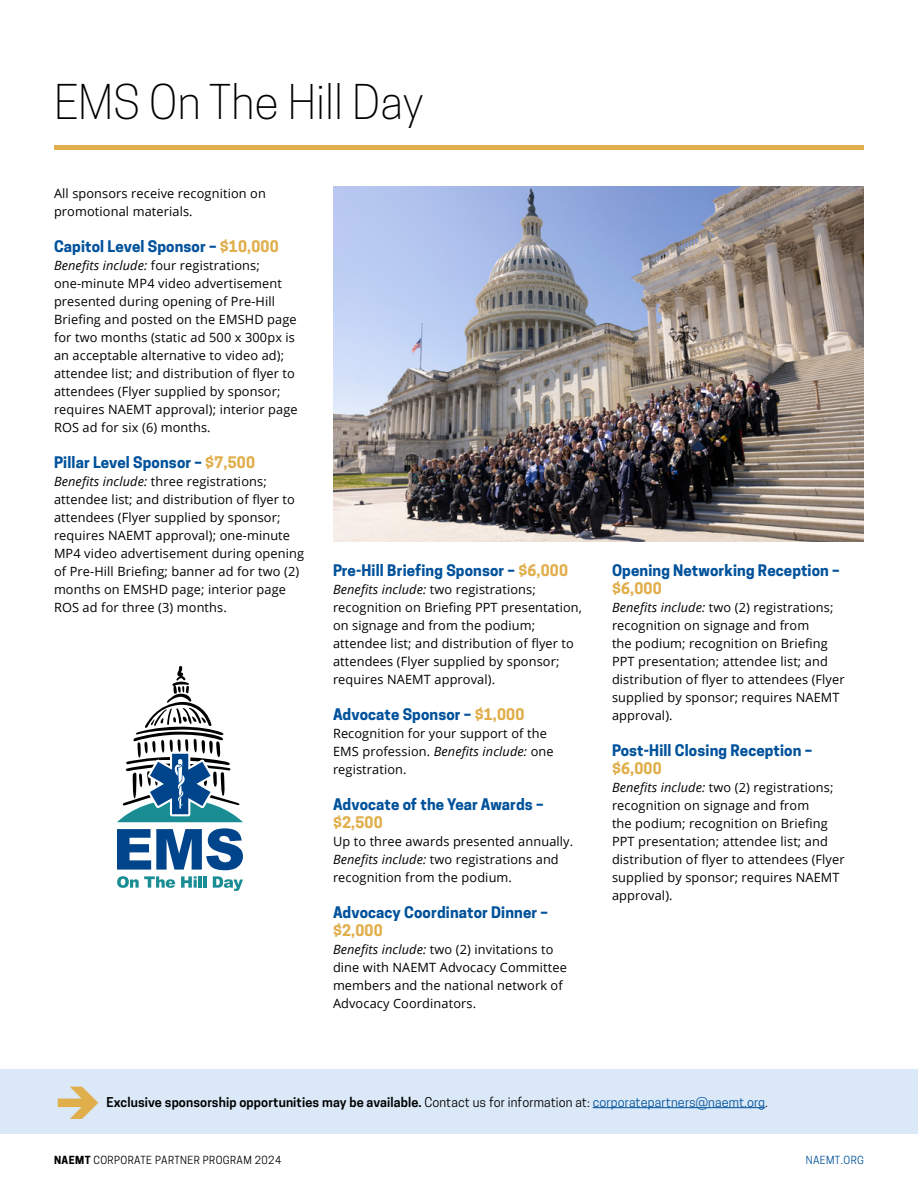
<style>
.page{position:relative;width:918px;height:1188px;background:#fff}
.page>*{position:absolute;margin:0;border:0;box-sizing:border-box;transform-origin:0 0}
.t1{font:300 45px "Cooper Hewitt";color:#000}
.t2{font:700 15px "Cooper Hewitt";letter-spacing:.01em;color:#00529b}
.t3{font:700 15px "Cooper Hewitt";letter-spacing:.01em;color:#e1ae4c}
.t4{font:12.75px/18px "Open Sans";letter-spacing:.01em;color:#000}
.t5{font:600 12.75px "Cooper Hewitt";letter-spacing:.01em;color:#000}
.t6{font:10.5px "Cooper Hewitt";letter-spacing:.04em;color:#000}
.t7{font:10.5px "Cooper Hewitt";letter-spacing:.04em;color:#00529b}
.s1{color:#e1ae4c}
.s2{font-style:italic}
.s3{font-weight:400}
.s4{font-weight:400;color:#00529b}
.s5{font-weight:700}
</style>
<div class="page">
<img style="left:333px;top:186px;width:531px;height:356px">
<hr style="left:54px;top:146px;width:810px;height:4px;background:#e1ae4c">
<svg style="left:117px;top:876px;width:58px;height:12px"></svg>
<svg style="left:181px;top:876px;width:25px;height:12px"></svg>
<svg style="left:213px;top:876px;width:30px;height:15px"></svg>
<svg style="left:117px;top:666px;width:126px;height:156px"></svg>
<svg style="left:117px;top:828px;width:126px;height:42px"></svg>
<div style="left:0;top:1070px;width:918px;height:64px;background:#dae8f7"></div>
<hr style="left:593px;top:1107px;width:172px;height:1px;background:#00529b">
<h1 class="t1" style="left:54px;top:76px;width:371px">EMS On The Hill Day</h1>
<p class="t4" style="left:54px;top:184px;width:213px">All sponsors receive recognition on promotional materials.</p>
<p class="t2" style="left:54px;top:237px;width:226px">Capitol Level Sponsor – <span class="s1">$10,000</span></p>
<p class="t4" style="left:54px;top:256px;width:245px"><span class="s2">Benefits include:</span> four registrations; one-minute MP4 video advertisement presented during opening of Pre-Hill Briefing and posted on the EMSHD page for two months (static ad 500 x 300px is an acceptable alternative to video ad); attendee list; and distribution of flyer to attendees (Flyer supplied by sponsor; requires NAEMT approval); interior page ROS ad for six (6) months.</p>
<p class="t2" style="left:54px;top:453px;width:203px">Pillar Level Sponsor – <span class="s1">$7,500</span></p>
<p class="t4" style="left:54px;top:472px;width:252px"><span class="s2">Benefits include:</span> three registrations; attendee list; and distribution of flyer to attendees (Flyer supplied by sponsor; requires NAEMT approval); one-minute MP4 video advertisement during opening of Pre-Hill Briefing; banner ad for two (2) months on EMSHD page; interior page ROS ad for three (3) months.</p>
<p class="t2" style="left:333px;top:561px;width:237px">Pre-Hill Briefing Sponsor – <span class="s1">$6,000</span></p>
<p class="t4" style="left:333px;top:580px;width:250px"><span class="s2">Benefits include:</span> two registrations; recognition on Briefing PPT presentation, on signage and from the podium; attendee list; and distribution of flyer to attendees (Flyer supplied by sponsor; requires NAEMT approval).</p>
<p class="t2" style="left:333px;top:705px;width:193px">Advocate Sponsor – <span class="s1">$1,000</span></p>
<p class="t4" style="left:333px;top:724px;width:222px">Recognition for your support of the<br>EMS profession. <span class="s2">Benefits include:</span> one registration.</p>
<p class="t2" style="left:333px;top:795px;width:212px">Advocate of the Year Awards –</p>
<p class="t3" style="left:333px;top:813px;width:51px">$2,500</p>
<p class="t4" style="left:333px;top:832px;width:242px">Up to three awards presented annually.<br><span class="s2">Benefits include:</span> two registrations and recognition from the podium.</p>
<p class="t2" style="left:333px;top:903px;width:216px">Advocacy Coordinator Dinner –</p>
<p class="t3" style="left:333px;top:921px;width:51px">$2,000</p>
<p class="t4" style="left:333px;top:940px;width:235px"><span class="s2">Benefits include:</span> two (2) invitations to dine with NAEMT Advocacy Committee members and the national network of Advocacy Coordinators.</p>
<p class="t2" style="left:612px;top:561px;width:229px">Opening Networking Reception –</p>
<p class="t3" style="left:612px;top:579px;width:51px">$6,000</p>
<p class="t4" style="left:612px;top:598px;width:234px"><span class="s2">Benefits include:</span> two (2) registrations; recognition on signage and from<br>the podium; recognition on Briefing PPT presentation; attendee list; and distribution of flyer to attendees (Flyer supplied by sponsor; requires NAEMT approval).</p>
<p class="t2" style="left:612px;top:741px;width:202px">Post-Hill Closing Reception –</p>
<p class="t3" style="left:612px;top:759px;width:51px">$6,000</p>
<p class="t4" style="left:612px;top:778px;width:234px"><span class="s2">Benefits include:</span> two (2) registrations; recognition on signage and from<br>the podium; recognition on Briefing PPT presentation; attendee list; and distribution of flyer to attendees (Flyer supplied by sponsor; requires NAEMT approval).</p>
<p class="t5" style="left:54px;top:1094px;width:716px"><span class="s1">➔</span> Exclusive sponsorship opportunities may be available. <span class="s3">Contact us for information at:</span> <span class="s4">corporatepartners@naemt.org</span><span class="s3">.</span></p>
<p class="t6" style="left:54px;top:1154px;width:229px"><span class="s5">NAEMT</span> CORPORATE PARTNER PROGRAM 2024</p>
<p class="t7" style="left:806px;top:1154px;width:60px">NAEMT.ORG</p>
</div>
